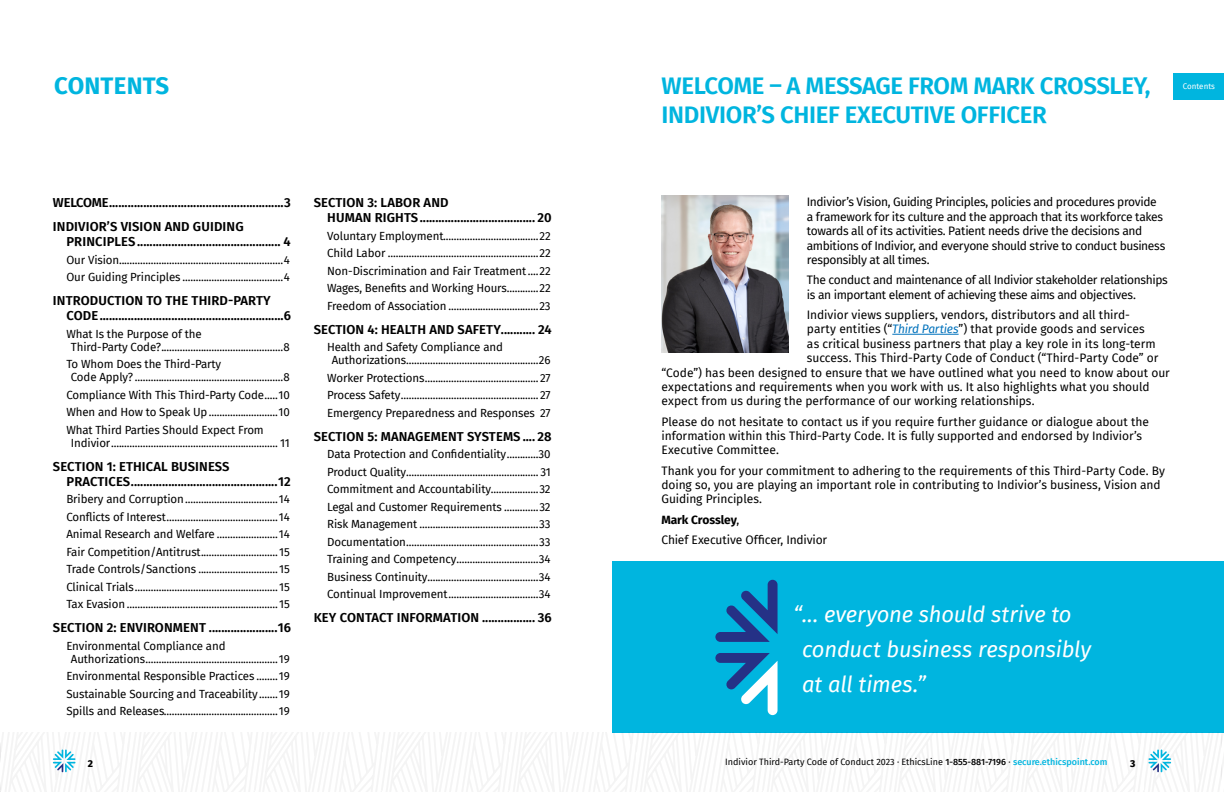
<style>
.page{position:relative;width:1224px;height:792px;background:#fff}
.page>*{position:absolute;margin:0;border:0;box-sizing:border-box;transform-origin:0 0}
.t1{font:600 24px/28.8px "Fira Sans";letter-spacing:-.015em;color:#00b5df}
.t2{font:700 24px "Fira Sans";letter-spacing:.01em;color:#00b5df}
.t3{font:italic 22px/34.8px "Fira Sans";letter-spacing:-.01em;color:#fff}
.t4{font:600 13px/15px "Fira Sans";letter-spacing:.01em;color:#000}
.t5{font:12px/14.4px "Fira Sans";letter-spacing:-.01em;color:#000}
.t6{font:12px/14.4px "Fira Sans";letter-spacing:-.03em;color:#000}
.t7{font:11.5px/17.5px "Fira Sans";letter-spacing:-.01em;color:#000;text-align:justify}
.t8{font:800 10px "Fira Sans";color:#000}
.t9{font:9px "Fira Sans";color:#000}
.t10{font:8px "Fira Sans";color:#fff}
.s1{font-style:italic;color:#0072bc}
.s2{font-weight:700}
.s3{font-weight:500}
.s4{font-weight:500;color:#00b5df}
</style>
<div class="page">
<img style="left:662px;top:196px;width:127px;height:157px">
<div style="left:612px;top:562px;width:612px;height:171px;background:#00b5df"></div>
<svg style="left:715px;top:580px;width:63px;height:62px"></svg>
<svg style="left:715px;top:653px;width:63px;height:62px"></svg>
<hr style="left:892px;top:334px;width:67px;height:1px;background:#0072bc">
<hr style="left:1221px;top:733px;width:3px;height:59px;background:#bfbfbf">
<svg style="left:1149px;top:750px;width:22px;height:22px"></svg>
<svg style="left:53px;top:750px;width:22px;height:22px"></svg>
<hr style="left:0;top:733px;width:1px;height:59px;background:#bfbfbf">
<div style="left:1174px;top:73px;width:50px;height:26px;background:#00b5df"></div>
<h1 class="t2" style="left:54px;top:66px;width:117px">CONTENTS</h1>
<h1 class="t1" style="left:662px;top:70px;width:490px">WELCOME – A MESSAGE FROM MARK CROSSLEY,<br>INDIVIOR’S CHIEF EXECUTIVE OFFICER</h1>
<p class="t10" style="left:1183px;top:80px;width:34px">Contents</p>
<p class="t4" style="left:53px;top:190px;width:239px;line-height:24px">WELCOME........................................................3<br>INDIVIOR’S VISION AND GUIDING</p>
<p class="t4" style="left:66px;top:234px;width:226px">PRINCIPLES.............................................. 4</p>
<p class="t7" style="left:66px;top:251px;width:225px">Our Vision..............................................................4<br>Our Guiding Principles ......................................4</p>
<p class="t4" style="left:66px;top:293px;width:226px;text-indent:-13px">INTRODUCTION TO THE THIRD-PARTY<br>CODE...........................................................6</p>
<p class="t7" style="left:71px;top:327px;width:220px;line-height:13px;text-indent:-4px">What Is the Purpose of the<br>Third-Party Code?..............................................8</p>
<p class="t7" style="left:71px;top:358px;width:220px;line-height:13px;text-indent:-4px">To Whom Does the Third-Party<br>Code Apply? ........................................................8</p>
<p class="t7" style="left:66px;top:386px;width:225px">Compliance With This Third-Party Code.....10<br>When and How to Speak Up..........................10<br>What Third Parties Should Expect From</p>
<p class="t7" style="left:71px;top:434px;width:220px">Indivior............................................................... 11</p>
<p class="t4" style="left:66px;top:458px;width:226px;text-indent:-14px">SECTION 1: ETHICAL BUSINESS<br>PRACTICES...............................................12</p>
<p class="t7" style="left:66px;top:490px;width:225px">Bribery and Corruption...................................14<br>Conflicts of Interest..........................................14<br>Animal Research and Welfare .......................14<br>Fair Competition/Antitrust............................. 15<br>Trade Controls/Sanctions .............................. 15<br>Clinical Trials...................................................... 15<br>Tax Evasion ......................................................... 15</p>
<p class="t4" style="left:53px;top:620px;width:239px">SECTION 2: ENVIRONMENT ......................16</p>
<p class="t7" style="left:71px;top:639px;width:220px;line-height:13px;text-indent:-4px">Environmental Compliance and<br>Authorizations..................................................19</p>
<p class="t7" style="left:66px;top:667px;width:225px">Environmental Responsible Practices ........19<br>Sustainable Sourcing and Traceability.......19<br>Spills and Releases...........................................19</p>
<p class="t4" style="left:327px;top:195px;width:226px;text-indent:-14px">SECTION 3: LABOR AND<br>HUMAN RIGHTS..................................... 20</p>
<p class="t7" style="left:327px;top:227px;width:225px">Voluntary Employment....................................22<br>Child Labor .........................................................22<br>Non-Discrimination and Fair Treatment....22<br>Wages, Benefits and Working Hours............22<br>Freedom of Association ..................................23</p>
<p class="t4" style="left:314px;top:321px;width:239px">SECTION 4: HEALTH AND SAFETY........... 24</p>
<p class="t7" style="left:332px;top:341px;width:220px;line-height:13px;text-indent:-4px">Health and Safety Compliance and<br>Authorizations..................................................26</p>
<p class="t7" style="left:327px;top:369px;width:225px">Worker Protections........................................... 27<br>Process Safety.................................................... 27<br>Emergency Preparedness and Responses 27</p>
<p class="t4" style="left:314px;top:428px;width:239px">SECTION 5: MANAGEMENT SYSTEMS .... 28</p>
<p class="t7" style="left:327px;top:445px;width:225px">Data Protection and Confidentiality............30<br>Product Quality.................................................. 31<br>Commitment and Accountability..................32<br>Legal and Customer Requirements .............32<br>Risk Management .............................................33<br>Documentation..................................................33<br>Training and Competency...............................34<br>Business Continuity..........................................34<br>Continual Improvement..................................34</p>
<p class="t4" style="left:314px;top:610px;width:239px">KEY CONTACT INFORMATION ................. 36</p>
<p class="t6" style="left:807px;top:195px;width:360px">Indivior’s Vision, Guiding Principles, policies and procedures provide a framework for its culture and the approach that its workforce takes towards all of its activities. Patient needs drive the decisions and ambitions of Indivior, and everyone should strive to conduct business responsibly at all times.</p>
<p class="t6" style="left:807px;top:273px;width:362px">The conduct and maintenance of all Indivior stakeholder relationships is an important element of achieving these aims and objectives.</p>
<p class="t5" style="left:807px;top:307px;width:325px">Indivior views suppliers, vendors, distributors and all third-</p>
<p class="t5" style="left:807px;top:322px;width:339px">party entities (“<span class="s1">Third Parties</span>”) that provide goods and services</p>
<p class="t5" style="left:807px;top:336px;width:350px">as critical business partners that play a key role in its long-term</p>
<p class="t5" style="left:807px;top:350px;width:353px">success. This Third-Party Code of Conduct (“Third-Party Code” or</p>
<p class="t5" style="left:662px;top:365px;width:510px">“Code”) has been designed to ensure that we have outlined what you need to know about our</p>
<p class="t5" style="left:662px;top:379px;width:490px">expectations and requirements when you work with us. It also highlights what you should</p>
<p class="t5" style="left:662px;top:394px;width:375px">expect from us during the performance of our working relationships.</p>
<p class="t5" style="left:662px;top:414px;width:489px">Please do not hesitate to contact us if you require further guidance or dialogue about the information within this Third-Party Code. It is fully supported and endorsed by Indivior’s<br>Executive Committee.</p>
<p class="t5" style="left:662px;top:463px;width:505px">Thank you for your commitment to adhering to the requirements of this Third-Party Code. By doing so, you are playing an important role in contributing to Indivior’s business, Vision and<br>Guiding Principles.</p>
<p class="t5" style="left:662px;top:509px;width:167px;line-height:20.3px"><span class="s2">Mark Crossley</span>,<br>Chief Executive Officer, Indivior</p>
<h2 class="t3" style="left:802px;top:597px;width:291px;text-indent:-9px">“... everyone should strive to conduct business responsibly at all times.”</h2>
<p class="t8" style="left:88px;top:754px;width:7px">2</p>
<p class="t9" style="left:725px;top:755px;width:384px">Indivior Third-Party Code of Conduct 2023 ∙ EthicsLine <span class="s3">1-855-881-7196</span> ∙ <span class="s4">secure.ethicspoint.com</span></p>
<p class="t8" style="left:1130px;top:754px;width:7px">3</p>
</div>
